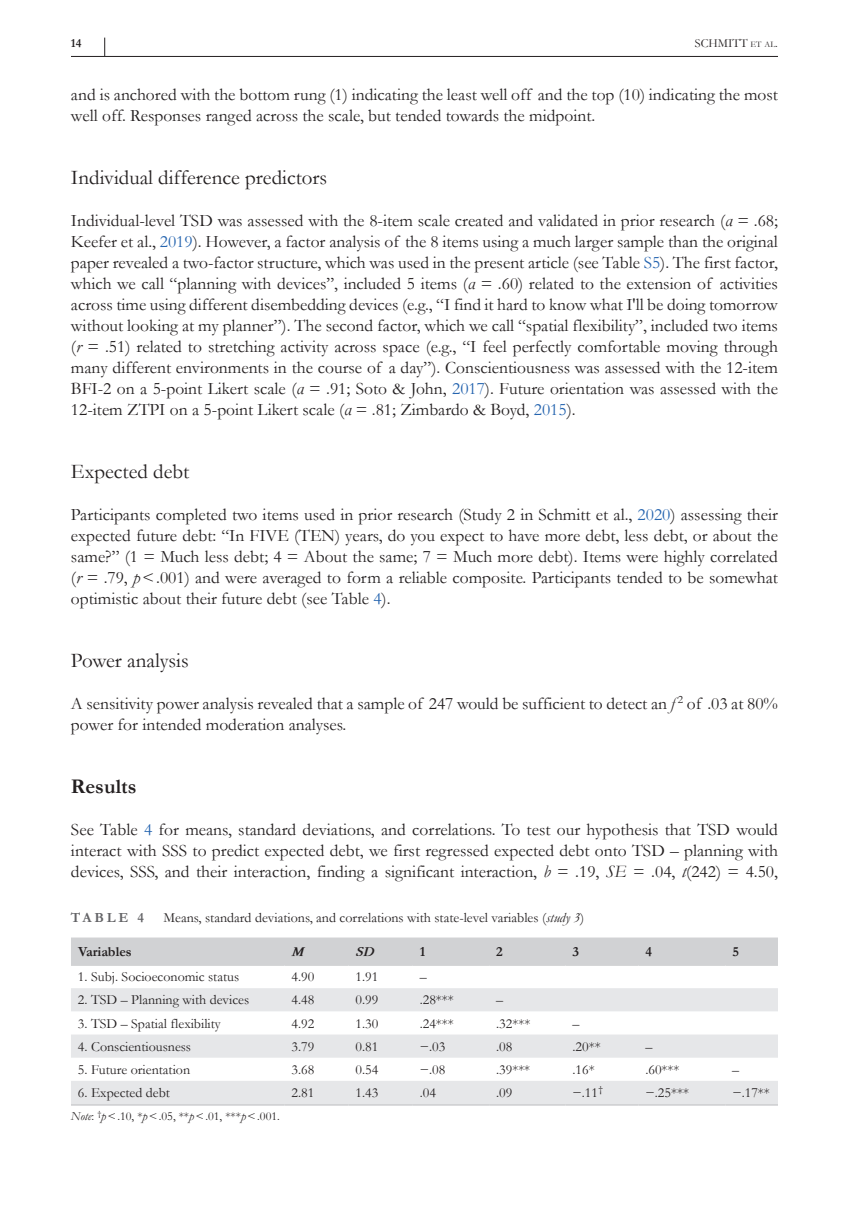
<style>
.page{position:relative;width:849px;height:1221px;background:#fff}
.page>*{position:absolute;margin:0;border:0;box-sizing:border-box;transform-origin:0 0}
.t1{font:21px "Garamond";color:#231f20}
.t2{font:700 21px "Garamond";color:#231f20}
.t3{font:17.5px/21px "Garamond";color:#231f20;text-align:justify}
.t4{font:14px "Garamond";color:#231f20}
.t5{font:700 14px "Garamond";color:#231f20}
.t6{font:700 14px "Garamond";letter-spacing:.2em;color:#636366}
.t7{font:italic 700 14px "Garamond";color:#231f20}
.t8{font:12.25px "Garamond";color:#231f20}
.t9{font:12.25px "Garamond";color:#231f20}
.t10{font:700 12.25px "Garamond";color:#231f20}
.s1{font-size:8.58px}
.s2{font-style:italic}
.s3{color:#2564af}
</style>
<div class="page">
<hr style="left:71px;top:56px;width:706px;height:1px;background:#231f20">
<svg style="left:104px;top:38px;width:1px;height:18px"></svg>
<div style="left:71px;top:937px;width:706px;height:27px;background:#d1d2d4"></div>
<svg style="left:71px;top:988px;width:706px;height:115px;fill:#e6e7e9"></svg>
<hr style="left:71px;top:964px;width:213px;height:1px;background:#d1d2d4">
<hr style="left:284px;top:964px;width:64px;height:1px;background:#d1d2d4">
<hr style="left:348px;top:964px;width:64px;height:1px;background:#d1d2d4">
<hr style="left:412px;top:964px;width:77px;height:1px;background:#d1d2d4">
<hr style="left:489px;top:964px;width:76px;height:1px;background:#d1d2d4">
<hr style="left:565px;top:964px;width:73px;height:1px;background:#d1d2d4">
<hr style="left:638px;top:964px;width:87px;height:1px;background:#d1d2d4">
<hr style="left:725px;top:964px;width:52px;height:1px;background:#d1d2d4">
<hr style="left:71px;top:1103px;width:213px;height:2px;background:#d1d2d4">
<hr style="left:284px;top:1103px;width:64px;height:2px;background:#d1d2d4">
<hr style="left:348px;top:1103px;width:64px;height:2px;background:#d1d2d4">
<hr style="left:412px;top:1103px;width:77px;height:2px;background:#d1d2d4">
<hr style="left:489px;top:1103px;width:76px;height:2px;background:#d1d2d4">
<hr style="left:565px;top:1103px;width:73px;height:2px;background:#d1d2d4">
<hr style="left:638px;top:1103px;width:87px;height:2px;background:#d1d2d4">
<hr style="left:725px;top:1103px;width:52px;height:2px;background:#d1d2d4">
<p class="t10" style="left:71px;top:35px;width:12px">14</p>
<p class="t9" style="left:694px;top:35px;width:84px">SCHMITT <span class="s1">et al</span>.</p>
<p class="t3" style="left:71px;top:83px;width:708px">and is anchored with the bottom rung (1) indicating the least well off and the top (10) indicating the most well off. Responses ranged across the scale, but tended towards the midpoint.</p>
<p class="t1" style="left:71px;top:163px;width:258px">Individual difference predictors</p>
<p class="t3" style="left:71px;top:209px;width:708px">Individual-level TSD was assessed with the 8-item scale created and validated in prior research (<span class="s2">α</span> = .68; Keefer et al., <span class="s3">2019</span>). However, a factor analysis of the 8 items using a much larger sample than the original paper revealed a two-factor structure, which was used in the present article (see Table <span class="s3">S5</span>). The first factor, which we call “planning with devices”, included 5 items (<span class="s2">α</span> = .60) related to the extension of activities across time using different disembedding devices (e.g., “I find it hard to know what I'll be doing tomorrow without looking at my planner”). The second factor, which we call “spatial flexibility”, included two items (<span class="s2">r</span> = .51) related to stretching activity across space (e.g., “I feel perfectly comfortable moving through many different environments in the course of a day”). Conscientiousness was assessed with the 12-item BFI-2 on a 5-point Likert scale (<span class="s2">α</span> = .91; Soto &amp; John, <span class="s3">2017</span>). Future orientation was assessed with the 12-item ZTPI on a 5-point Likert scale (<span class="s2">α</span> = .81; Zimbardo &amp; Boyd, <span class="s3">2015</span>).</p>
<p class="t1" style="left:71px;top:457px;width:120px">Expected debt</p>
<p class="t3" style="left:71px;top:503px;width:708px">Participants completed two items used in prior research (Study 2 in Schmitt et al., <span class="s3">2020</span>) assessing their expected future debt: “In FIVE (TEN) years, do you expect to have more debt, less debt, or about the same?” (1 = Much less debt; 4 = About the same; 7 = Much more debt). Items were highly correlated (<span class="s2">r</span> = .79, <span class="s2">p</span>&lt;.001) and were averaged to form a reliable composite. Participants tended to be somewhat optimistic about their future debt (see Table <span class="s3">4</span>).</p>
<p class="t1" style="left:71px;top:646px;width:119px">Power analysis</p>
<p class="t3" style="left:71px;top:692px;width:708px">A sensitivity power analysis revealed that a sample of 247 would be sufficient to detect an <span class="s2">f</span> <sup>2</sup> of .03 at 80% power for intended moderation analyses.</p>
<p class="t2" style="left:71px;top:772px;width:67px">Results</p>
<p class="t3" style="left:71px;top:818px;width:708px">See Table <span class="s3">4</span> for means, standard deviations, and correlations. To test our hypothesis that TSD would interact with SSS to predict expected debt, we first regressed expected debt onto TSD – planning with devices, SSS, and their interaction, finding a significant interaction, <span class="s2">b</span> = .19, <span class="s2">SE</span> = .04, <span class="s2">t</span>(242) = 4.50,</p>
<p class="t6" style="left:71px;top:908px;width:74px">TABLE 4</p>
<p class="t4" style="left:163px;top:908px;width:422px">Means, standard deviations, and correlations with state-level variables (<span class="s2">study 3</span>)</p>
<p class="t5" style="left:78px;top:942px;width:55px">Variables</p>
<p class="t7" style="left:291px;top:944px;width:13px">M</p>
<p class="t7" style="left:355px;top:944px;width:20px">SD</p>
<p class="t5" style="left:419px;top:942px;width:7px">1</p>
<p class="t5" style="left:496px;top:942px;width:8px">2</p>
<p class="t5" style="left:572px;top:942px;width:8px">3</p>
<p class="t5" style="left:645px;top:942px;width:8px">4</p>
<p class="t5" style="left:732px;top:942px;width:8px">5</p>
<p class="t4" style="left:78px;top:967px;width:163px">1. Subj. Socioeconomic status</p>
<p class="t4" style="left:291px;top:967px;width:24px">4.90</p>
<p class="t4" style="left:355px;top:967px;width:24px">1.91</p>
<p class="t4" style="left:419px;top:967px;width:8px">–</p>
<p class="t4" style="left:78px;top:990px;width:173px">2. TSD – Planning with devices</p>
<p class="t4" style="left:291px;top:990px;width:24px">4.48</p>
<p class="t4" style="left:355px;top:990px;width:24px">0.99</p>
<p class="t4" style="left:419px;top:990px;width:36px">.28***</p>
<p class="t4" style="left:496px;top:990px;width:8px">–</p>
<p class="t4" style="left:78px;top:1013px;width:144px">3. TSD – Spatial flexibility</p>
<p class="t4" style="left:291px;top:1013px;width:24px">4.92</p>
<p class="t4" style="left:355px;top:1013px;width:24px">1.30</p>
<p class="t4" style="left:419px;top:1013px;width:36px">.24***</p>
<p class="t4" style="left:496px;top:1013px;width:36px">.32***</p>
<p class="t4" style="left:78px;top:1036px;width:115px">4. Conscientiousness</p>
<p class="t4" style="left:291px;top:1036px;width:24px">3.79</p>
<p class="t4" style="left:355px;top:1036px;width:24px">0.81</p>
<p class="t4" style="left:419px;top:1036px;width:27px">−.03</p>
<p class="t4" style="left:496px;top:1036px;width:18px">.08</p>
<p class="t4" style="left:572px;top:1036px;width:30px">.20**</p>
<p class="t4" style="left:78px;top:1059px;width:114px">5. Future orientation</p>
<p class="t4" style="left:291px;top:1059px;width:24px">3.68</p>
<p class="t4" style="left:355px;top:1059px;width:24px">0.54</p>
<p class="t4" style="left:419px;top:1059px;width:27px">−.08</p>
<p class="t4" style="left:496px;top:1059px;width:36px">.39***</p>
<p class="t4" style="left:572px;top:1059px;width:24px">.16*</p>
<p class="t4" style="left:645px;top:1059px;width:36px">.60***</p>
<p class="t4" style="left:78px;top:1083px;width:94px">6. Expected debt</p>
<p class="t4" style="left:291px;top:1083px;width:24px">2.81</p>
<p class="t4" style="left:355px;top:1083px;width:24px">1.43</p>
<p class="t4" style="left:419px;top:1083px;width:18px">.04</p>
<p class="t4" style="left:496px;top:1083px;width:18px">.09</p>
<p class="t4" style="left:572px;top:1083px;width:32px">−.11<sup>†</sup></p>
<p class="t4" style="left:645px;top:1083px;width:45px">−.25***</p>
<p class="t4" style="left:732px;top:1083px;width:39px">−.17**</p>
<p class="t8" style="left:71px;top:1107px;width:210px"><span class="s2">Note</span>: <sup>†</sup><span class="s2">p</span>&lt;.10, *<span class="s2">p</span>&lt;.05, **<span class="s2">p</span>&lt;.01, ***<span class="s2">p</span>&lt;.001.</p>
</div>
